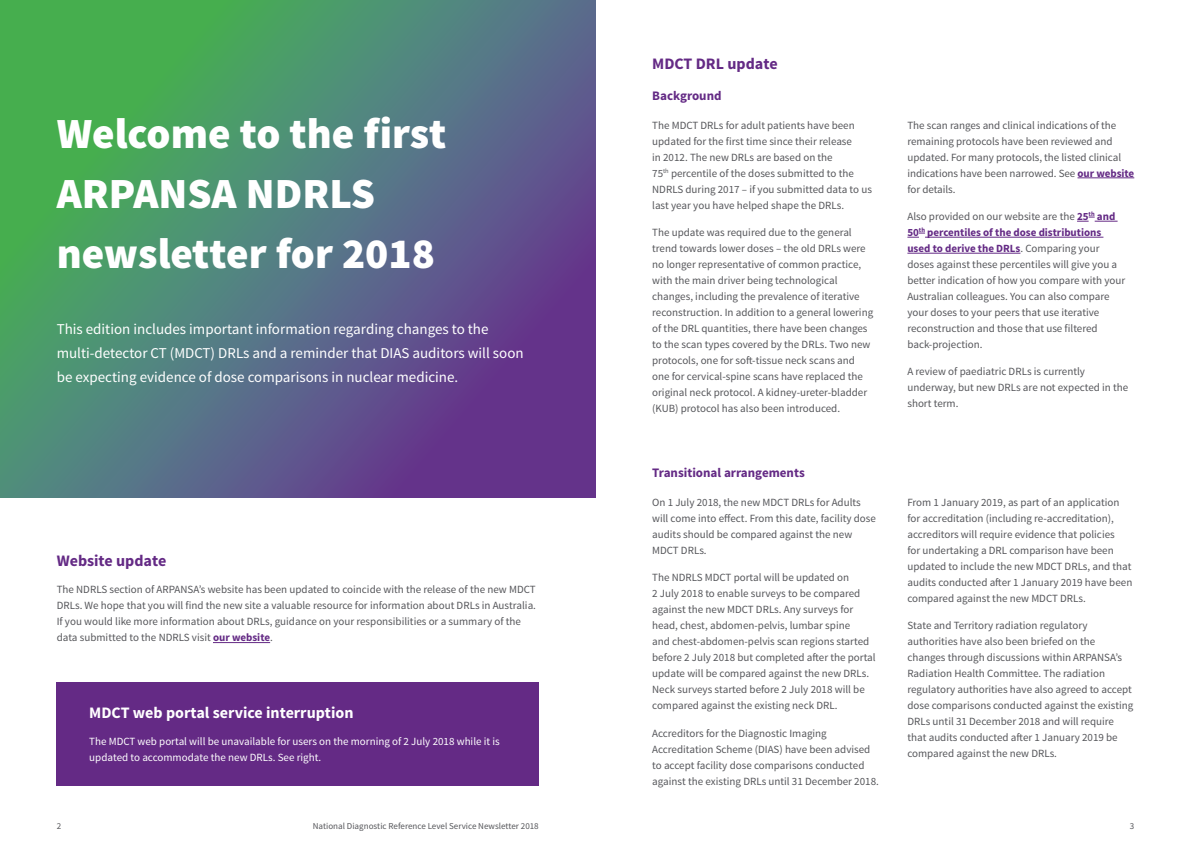
<style>
.page{position:relative;width:1191px;height:842px;background:#fff}
.page>*{position:absolute;margin:0;border:0;box-sizing:border-box;transform-origin:0 0}
.t1{font:900 43px/60px "Source Sans Pro";color:#fff}
.Header_1{font:700 16px "Source Sans Pro";color:#fff}
.Header_1-2{font:700 16px "Source Sans Pro";color:#642a85}
.t2{font:15px/24px "Source Sans Pro";color:#fff}
.Header_2{font:700 13px "Source Sans Pro";color:#642a85}
.Paragraph{font:11px/16px "Source Sans Pro";color:#55565a}
.Paragraph-2{font:11px/16px "Source Sans Pro";color:#fff}
.Paragraph-3{font:9px "Source Sans Pro";color:#55565a}
.s1{font-weight:700;color:#642a85}
</style>
<div class="page">
<svg style="left:0;top:0;width:595px;height:498px;background:#54787a"></svg>
<hr style="left:213px;top:642px;width:57px;height:1px;background:#642a85">
<div style="left:57px;top:682px;width:482px;height:103px;background:#642a85"></div>
<hr style="left:1077px;top:178px;width:57px;height:1px;background:#642a85">
<svg style="left:1077px;top:217px;width:40px;height:5px"></svg>
<svg style="left:907px;top:233px;width:18px;height:5px"></svg>
<hr style="left:925px;top:237px;width:178px;height:1px;background:#642a85">
<hr style="left:907px;top:253px;width:113px;height:1px;background:#642a85">
<p class="t1" style="left:57px;top:105px;width:391px">Welcome to the first<br>ARPANSA NDRLS newsletter for 2018</p>
<p class="t2" style="left:57px;top:317px;width:468px">This edition includes important information regarding changes to the multi‑detector CT (MDCT) DRLs and a reminder that DIAS auditors will soon be expecting evidence of dose comparisons in nuclear medicine.</p>
<p class="Header_1-2" style="left:57px;top:550px;width:111px">Website update</p>
<p class="Paragraph" style="left:57px;top:582px;width:481px">The NDRLS section of ARPANSA’s website has been updated to coincide with the release of the new MDCT DRLs. We hope that you will find the new site a valuable resource for information about DRLs in Australia.<br>If you would like more information about DRLs, guidance on your responsibilities or a summary of the data submitted to the NDRLS visit <span class="s1">our website</span>.</p>
<p class="Header_1" style="left:89px;top:702px;width:266px">MDCT web portal service interruption</p>
<p class="Paragraph-2" style="left:89px;top:734px;width:412px">The MDCT web portal will be unavailable for users on the morning of 2 July 2018 while it is updated to accommodate the new DRLs. See right.</p>
<p class="Header_1-2" style="left:652px;top:53px;width:127px">MDCT DRL update</p>
<p class="Header_2" style="left:652px;top:87px;width:71px">Background</p>
<p class="Paragraph" style="left:652px;top:117px;width:221px">The MDCT DRLs for adult patients have been updated for the first time since their release<br>in 2012. The new DRLs are based on the<br>75<sup>th</sup> percentile of the doses submitted to the NDRLS during 2017 – if you submitted data to us last year you have helped shape the DRLs.</p>
<p class="Paragraph" style="left:652px;top:225px;width:222px">The update was required due to the general trend towards lower doses – the old DRLs were no longer representative of common practice, with the main driver being technological changes, including the prevalence of iterative reconstruction. In addition to a general lowering of the DRL quantities, there have been changes to the scan types covered by the DRLs. Two new protocols, one for soft-tissue neck scans and one for cervical-spine scans have replaced the original neck protocol. A kidney-ureter-bladder (KUB) protocol has also been introduced.</p>
<p class="Header_2" style="left:652px;top:464px;width:154px">Transitional arrangements</p>
<p class="Paragraph" style="left:652px;top:494px;width:225px">On 1 July 2018, the new MDCT DRLs for Adults will come into effect. From this date, facility dose audits should be compared against the new MDCT DRLs.</p>
<p class="Paragraph" style="left:652px;top:570px;width:225px">The NDRLS MDCT portal will be updated on<br>2 July 2018 to enable surveys to be compared against the new MDCT DRLs. Any surveys for head, chest, abdomen-pelvis, lumbar spine<br>and chest-abdomen-pelvis scan regions started before 2 July 2018 but completed after the portal update will be compared against the new DRLs.<br>Neck surveys started before 2 July 2018 will be compared against the existing neck DRL.</p>
<p class="Paragraph" style="left:652px;top:725px;width:228px">Accreditors for the Diagnostic Imaging Accreditation Scheme (DIAS) have been advised to accept facility dose comparisons conducted against the existing DRLs until 31 December 2018.</p>
<p class="Paragraph" style="left:907px;top:117px;width:228px">The scan ranges and clinical indications of the remaining protocols have been reviewed and updated. For many protocols, the listed clinical indications have been narrowed. See <span class="s1">our website </span>for details.</p>
<p class="Paragraph" style="left:907px;top:209px;width:219px">Also provided on our website are the <span class="s1">25</span><sup>th</sup> <span class="s1">and 50</span><sup>th</sup> <span class="s1">percentiles of the dose distributions used to derive the DRLs</span>. Comparing your doses against these percentiles will give you a better indication of how you compare with your Australian colleagues. You can also compare your doses to your peers that use iterative reconstruction and those that use filtered back‑projection.</p>
<p class="Paragraph" style="left:907px;top:364px;width:222px">A review of paediatric DRLs is currently underway, but new DRLs are not expected in the short term.</p>
<p class="Paragraph" style="left:907px;top:494px;width:226px">From 1 January 2019, as part of an application for accreditation (including re-accreditation), accreditors will require evidence that policies<br>for undertaking a DRL comparison have been updated to include the new MDCT DRLs, and that audits conducted after 1 January 2019 have been compared against the new MDCT DRLs.</p>
<p class="Paragraph" style="left:907px;top:618px;width:227px">State and Territory radiation regulatory authorities have also been briefed on the changes through discussions within ARPANSA’s Radiation Health Committee. The radiation regulatory authorities have also agreed to accept dose comparisons conducted against the existing DRLs until 31 December 2018 and will require that audits conducted after 1 January 2019 be compared against the new DRLs.</p>
<p class="Paragraph-3" style="left:57px;top:820px;width:6px">2</p>
<p class="Paragraph-3" style="left:313px;top:820px;width:228px">National Diagnostic Reference Level Service Newsletter 2018</p>
<p class="Paragraph-3" style="left:1129px;top:820px;width:6px">3</p>
</div>
